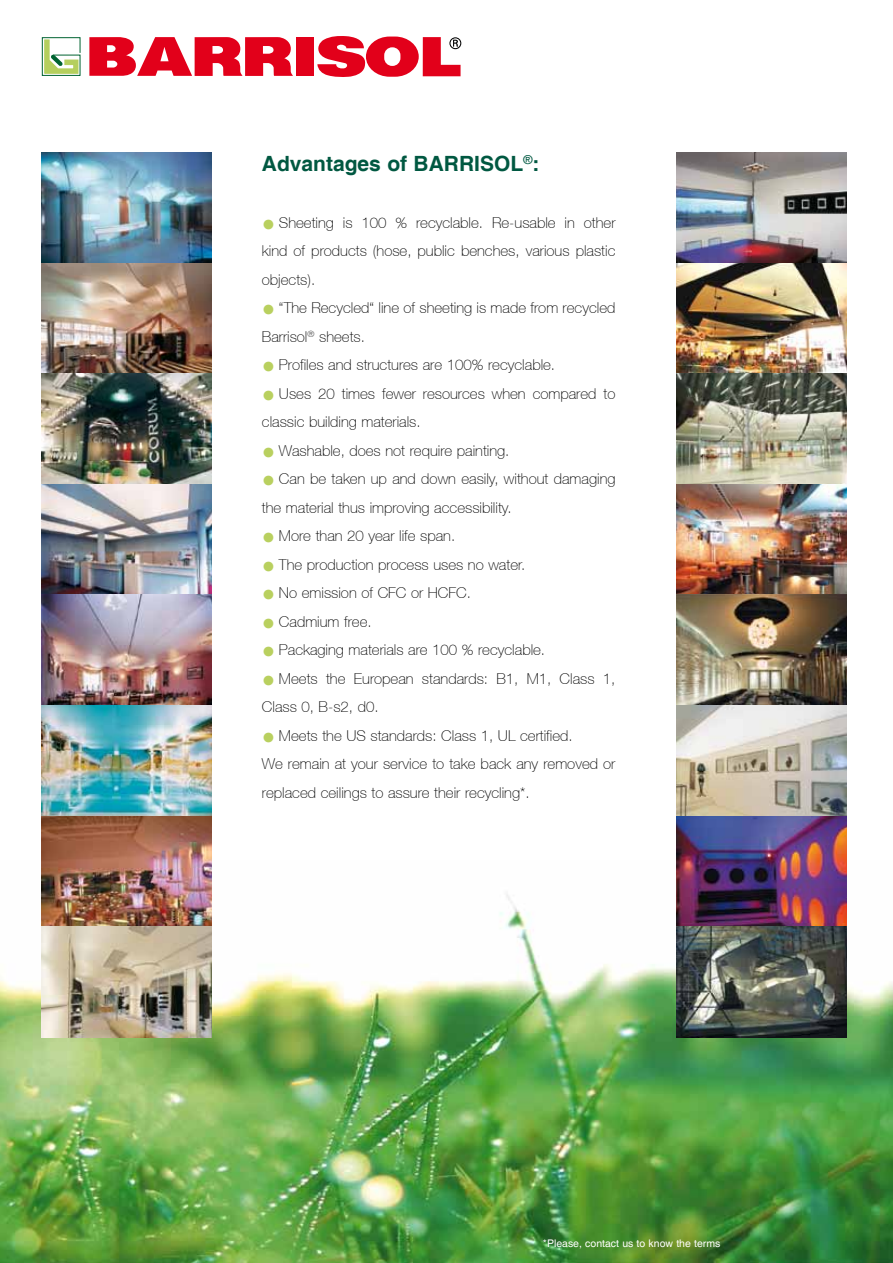
<style>
.page{position:relative;width:893px;height:1263px;background:#fff}
.page>*{position:absolute;margin:0;border:0;box-sizing:border-box;transform-origin:0 0}
.t1{font:700 21px "Helvetica";color:#005841}
.t2{font:100 15px/28.5px "Helvetica 35";color:#000}
.t3{font:10.5px "Helvetica";color:#fff}
.s1{font-size:27px;color:#b9d05f}
</style>
<div class="page">
<img style="left:0;top:861px;width:893px;height:402px">
<img style="left:41px;top:153px;width:170px;height:110px">
<img style="left:41px;top:263px;width:170px;height:111px">
<img style="left:41px;top:374px;width:170px;height:110px">
<img style="left:41px;top:484px;width:170px;height:111px">
<img style="left:41px;top:595px;width:170px;height:110px">
<img style="left:41px;top:705px;width:170px;height:111px">
<img style="left:41px;top:816px;width:170px;height:111px">
<img style="left:41px;top:927px;width:170px;height:110px">
<img style="left:676px;top:153px;width:170px;height:110px">
<img style="left:676px;top:263px;width:170px;height:111px">
<img style="left:676px;top:374px;width:170px;height:110px">
<img style="left:676px;top:484px;width:170px;height:111px">
<img style="left:676px;top:595px;width:170px;height:110px">
<svg style="left:676px;top:705px;width:170px;height:111px;background:#c6c1b4"></svg>
<img style="left:676px;top:816px;width:170px;height:111px">
<img style="left:676px;top:927px;width:170px;height:110px">
<svg style="left:42px;top:37px;width:39px;height:39px"></svg>
<div style="left:296px;top:37px;width:18px;height:39px;background:#e2001a"></div>
<svg style="left:89px;top:37px;width:204px;height:39px"></svg>
<svg style="left:317px;top:36px;width:144px;height:41px"></svg>
<h1 class="t1" style="left:262px;top:150px;width:279px">Advantages of BARRISOL<sup>®</sup>:</h1>
<p class="t2" style="left:262px;top:208px;width:355px;text-align:justify"><span class="s1">•</span> Sheeting is 100 % recyclable. Re-usable in other kind of products (hose, public benches, various plastic objects).</p>
<p class="t2" style="left:262px;top:293px;width:355px"><span class="s1">•</span> “The Recycled“ line of sheeting is made from recycled<br>Barrisol<sup>®</sup> sheets.</p>
<p class="t2" style="left:262px;top:350px;width:295px"><span class="s1">•</span> Profiles and structures are 100% recyclable.</p>
<p class="t2" style="left:262px;top:379px;width:355px"><span class="s1">•</span> Uses 20 times fewer resources when compared to classic building materials.</p>
<p class="t2" style="left:262px;top:436px;width:249px"><span class="s1">•</span> Washable, does not require painting.</p>
<p class="t2" style="left:262px;top:464px;width:355px"><span class="s1">•</span> Can be taken up and down easily, without damaging the material thus improving accessibility.</p>
<p class="t2" style="left:262px;top:521px;width:195px"><span class="s1">•</span> More than 20 year life span.</p>
<p class="t2" style="left:262px;top:550px;width:265px"><span class="s1">•</span> The production process uses no water.</p>
<p class="t2" style="left:262px;top:578px;width:210px"><span class="s1">•</span> No emission of CFC or HCFC.</p>
<p class="t2" style="left:262px;top:607px;width:111px"><span class="s1">•</span> Cadmium free.</p>
<p class="t2" style="left:262px;top:635px;width:285px"><span class="s1">•</span> Packaging materials are 100 % recyclable.</p>
<p class="t2" style="left:262px;top:664px;width:355px"><span class="s1">•</span> Meets the European standards: B1, M1, Class 1,<br>Class 0, B-s2, d0.</p>
<p class="t2" style="left:262px;top:721px;width:355px"><span class="s1">•</span> Meets the US standards: Class 1, UL certified.<br>We remain at your service to take back any removed or replaced ceilings to assure their recycling*.</p>
<p class="t3" style="left:543px;top:1238px;width:179px">*Please, contact us to know the terms</p>
</div>
